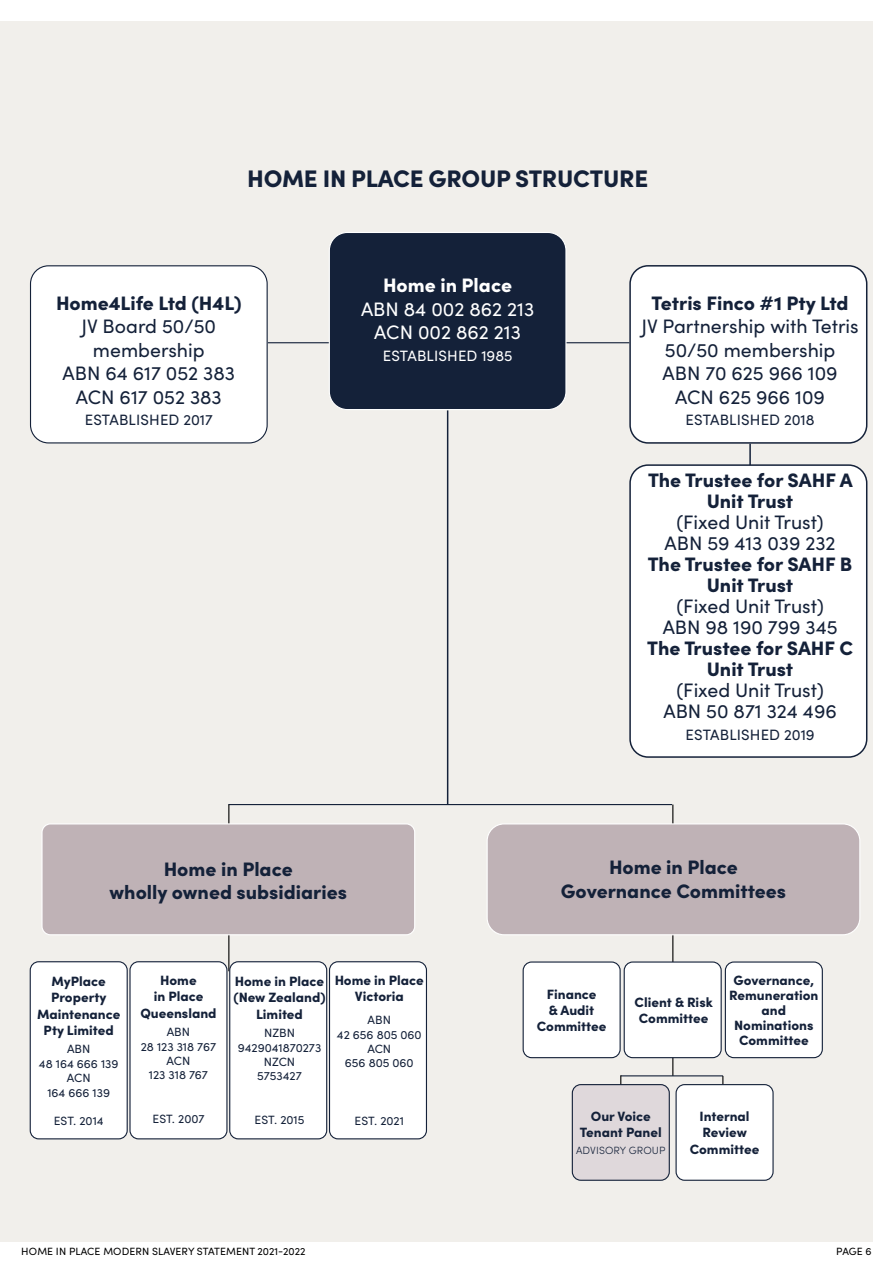
<style>
.page{position:relative;width:893px;height:1263px;background:#fff}
.page>*{position:absolute;margin:0;border:0;box-sizing:border-box;transform-origin:0 0}
.t1{font:900 24px "Sofia Pro";letter-spacing:-.01em;color:#142139}
.t2{font:19.5px/23.4px "Sofia Pro";color:#142139;text-align:center}
.t3{font:900 19.5px/21px "Sofia Pro";color:#142139;text-align:center}
.t4{font:19.5px/23.4px "Sofia Pro";color:#fff;text-align:center}
.t5{font:900 19.5px "Sofia Pro";color:#fff}
.t6{font:15px "Sofia Pro";letter-spacing:.01em;color:#142139}
.t7{font:15px "Sofia Pro";letter-spacing:.01em;color:#fff}
.t8{font:900 13.5px/16.2px "Sofia Pro";color:#142139;text-align:center}
.t9{font:12px/14.4px "Sofia Pro";color:#142139;text-align:center}
.t10{font:10.5px "Sofia Pro";letter-spacing:.01em;color:#000}
.t11{font:300 10.5px "Sofia Pro";letter-spacing:.01em;color:#142139}
</style>
<div class="page">
<div style="left:0;top:21px;width:873px;height:1221px;background:#f1efeb"></div>
<hr style="left:749px;top:444px;width:2px;height:29px;background:#142139">
<hr style="left:228px;top:804px;width:444px;height:1px;background:#142139">
<hr style="left:447px;top:410px;width:1px;height:394px;background:#142139">
<hr style="left:268px;top:342px;width:361px;height:1px;background:#142139">
<div style="left:31px;top:266px;width:236px;height:177px;background:#fff;border-radius:18px"></div>
<div style="left:30px;top:265px;width:238px;height:178px;border:1px solid #142139;border-radius:18px"></div>
<div style="left:630px;top:266px;width:237px;height:177px;background:#fff;border-radius:18px"></div>
<div style="left:629px;top:265px;width:238px;height:179px;border:2px solid #142139;border-radius:18px"></div>
<div style="left:630px;top:465px;width:237px;height:292px;background:#fff;border-radius:18px"></div>
<div style="left:629px;top:464px;width:238px;height:294px;border:2px solid #142139;border-radius:18px"></div>
<hr style="left:228px;top:804px;width:1px;height:167px;background:#000">
<hr style="left:672px;top:804px;width:1px;height:272px;background:#000">
<div style="left:30px;top:962px;width:97px;height:177px;background:#fff;border-radius:9px"></div>
<div style="left:30px;top:961px;width:98px;height:178px;border:1px solid #142139;border-radius:9px"></div>
<div style="left:130px;top:962px;width:97px;height:177px;background:#fff;border-radius:9px"></div>
<div style="left:129px;top:961px;width:98px;height:178px;border:1px solid #142139;border-radius:9px"></div>
<div style="left:230px;top:962px;width:97px;height:177px;background:#fff;border-radius:9px"></div>
<div style="left:229px;top:961px;width:98px;height:178px;border:1px solid #142139;border-radius:9px"></div>
<div style="left:329px;top:962px;width:97px;height:177px;background:#fff;border-radius:9px"></div>
<div style="left:329px;top:961px;width:98px;height:178px;border:1px solid #142139;border-radius:9px"></div>
<div style="left:523px;top:962px;width:97px;height:96px;background:#fff;border-radius:9px"></div>
<div style="left:523px;top:961px;width:98px;height:97px;border:1px solid #142139;border-radius:9px"></div>
<div style="left:624px;top:962px;width:97px;height:96px;background:#fff;border-radius:9px"></div>
<div style="left:624px;top:961px;width:98px;height:97px;border:1px solid #142139;border-radius:9px"></div>
<div style="left:725px;top:962px;width:97px;height:96px;background:#fff;border-radius:9px"></div>
<div style="left:725px;top:961px;width:98px;height:97px;border:1px solid #142139;border-radius:9px"></div>
<hr style="left:621px;top:1075px;width:102px;height:1px;background:#142139">
<div style="left:572px;top:1084px;width:97px;height:96px;background:#dfd8db;border-radius:9px"></div>
<div style="left:572px;top:1084px;width:98px;height:97px;border:1px solid #142139;border-radius:9px"></div>
<div style="left:676px;top:1084px;width:97px;height:96px;background:#fff;border-radius:9px"></div>
<div style="left:675px;top:1084px;width:99px;height:97px;border:1px solid #142139;border-radius:9px"></div>
<div style="left:487px;top:824px;width:373px;height:111px;background:#bfb2b6;border-radius:17px"></div>
<div style="left:487px;top:823px;width:373px;height:112px;border:1px solid #fff;border-radius:17px"></div>
<div style="left:42px;top:824px;width:373px;height:111px;background:#bfb2b6;border-radius:9px"></div>
<div style="left:41px;top:823px;width:374px;height:112px;border:1px solid #fff;border-radius:9px"></div>
<div style="left:329px;top:232px;width:237px;height:178px;background:#142139;border-radius:18px"></div>
<div style="left:329px;top:232px;width:237px;height:178px;border:1px solid #fff;border-radius:18px"></div>
<h1 class="t1" style="left:247px;top:160px;width:403px">HOME IN PLACE GROUP STRUCTURE</h1>
<h2 class="t3" style="left:56px;top:291px;width:187px">Home4Life Ltd (H4L)</h2>
<h2 class="t2" style="left:63px;top:314px;width:174px">JV Board 50/50 membership<br>ABN 64 617 052 383<br>ACN 617 052 383</h2>
<p class="t6" style="left:85px;top:409px;width:129px">ESTABLISHED 2017</p>
<h2 class="t5" style="left:383px;top:270px;width:130px">Home in Place</h2>
<h2 class="t4" style="left:361px;top:296px;width:175px">ABN 84 002 862 213<br>ACN 002 862 213</h2>
<p class="t7" style="left:383px;top:344px;width:131px">ESTABLISHED 1985</p>
<h2 class="t3" style="left:652px;top:291px;width:199px">Tetris Finco #1 Pty Ltd</h2>
<h2 class="t2" style="left:641px;top:314px;width:219px">JV Partnership with Tetris<br>50/50 membership<br>ABN 70 625 966 109<br>ACN 625 966 109</h2>
<p class="t6" style="left:686px;top:409px;width:131px">ESTABLISHED 2018</p>
<h2 class="t3" style="left:648px;top:468px;width:206px">The Trustee for SAHF A<br>Unit Trust</h2>
<h2 class="t2" style="left:665px;top:510px;width:173px;line-height:21px">(Fixed Unit Trust)<br>ABN 59 413 039 232</h2>
<h2 class="t3" style="left:648px;top:552px;width:206px">The Trustee for SAHF B<br>Unit Trust</h2>
<h2 class="t2" style="left:663px;top:594px;width:176px;line-height:21px">(Fixed Unit Trust)<br>ABN 98 190 799 345</h2>
<h2 class="t3" style="left:647px;top:636px;width:207px">The Trustee for SAHF C<br>Unit Trust</h2>
<h2 class="t2" style="left:663px;top:678px;width:175px;line-height:21px">(Fixed Unit Trust)<br>ABN 50 871 324 496</h2>
<p class="t6" style="left:686px;top:723px;width:131px">ESTABLISHED 2019</p>
<h2 class="t3" style="left:110px;top:855px;width:239px;line-height:23.4px">Home in Place<br>wholly owned subsidiaries</h2>
<h2 class="t3" style="left:561px;top:854px;width:227px;line-height:23.4px">Home in Place<br>Governance Committees</h2>
<p class="t8" style="left:37px;top:972px;width:85px">MyPlace<br>Property<br>Maintenance<br>Pty Limited</p>
<p class="t9" style="left:39px;top:1041px;width:81px">ABN<br>48 164 666 139<br>ACN<br>164 666 139</p>
<p class="t9" style="left:54px;top:1113px;width:51px">EST. 2014</p>
<p class="t8" style="left:140px;top:971px;width:78px">Home<br>in Place<br>Queensland</p>
<p class="t9" style="left:141px;top:1024px;width:77px">ABN<br>28 123 318 767<br>ACN<br>123 318 767</p>
<p class="t9" style="left:152px;top:1110px;width:54px">EST. 2007</p>
<p class="t8" style="left:234px;top:972px;width:93px">Home in Place (New Zealand)<br>Limited</p>
<p class="t9" style="left:238px;top:1025px;width:85px">NZBN<br>9429041870273<br>NZCN<br>5753427</p>
<p class="t9" style="left:255px;top:1111px;width:51px">EST. 2015</p>
<p class="t8" style="left:335px;top:971px;width:91px">Home in Place<br>Victoria</p>
<p class="t9" style="left:337px;top:1012px;width:86px">ABN<br>42 656 805 060<br>ACN<br>656 805 060</p>
<p class="t9" style="left:355px;top:1113px;width:51px">EST. 2021</p>
<p class="t8" style="left:537px;top:984px;width:71px">Finance<br>&amp; Audit<br>Committee</p>
<p class="t8" style="left:635px;top:992px;width:80px">Client &amp; Risk<br>Committee</p>
<p class="t8" style="left:729px;top:971px;width:91px;line-height:15px">Governance,<br>Remuneration and<br>Nominations<br>Committee</p>
<p class="t8" style="left:580px;top:1107px;width:83px">Our Voice<br>Tenant Panel</p>
<p class="t11" style="left:576px;top:1142px;width:91px">ADVISORY GROUP</p>
<p class="t8" style="left:690px;top:1107px;width:71px">Internal<br>Review<br>Committee</p>
<p class="t10" style="left:21px;top:1244px;width:286px">HOME IN PLACE MODERN SLAVERY STATEMENT 2021-2022</p>
<p class="t10" style="left:836px;top:1244px;width:37px">PAGE 6</p>
</div>
